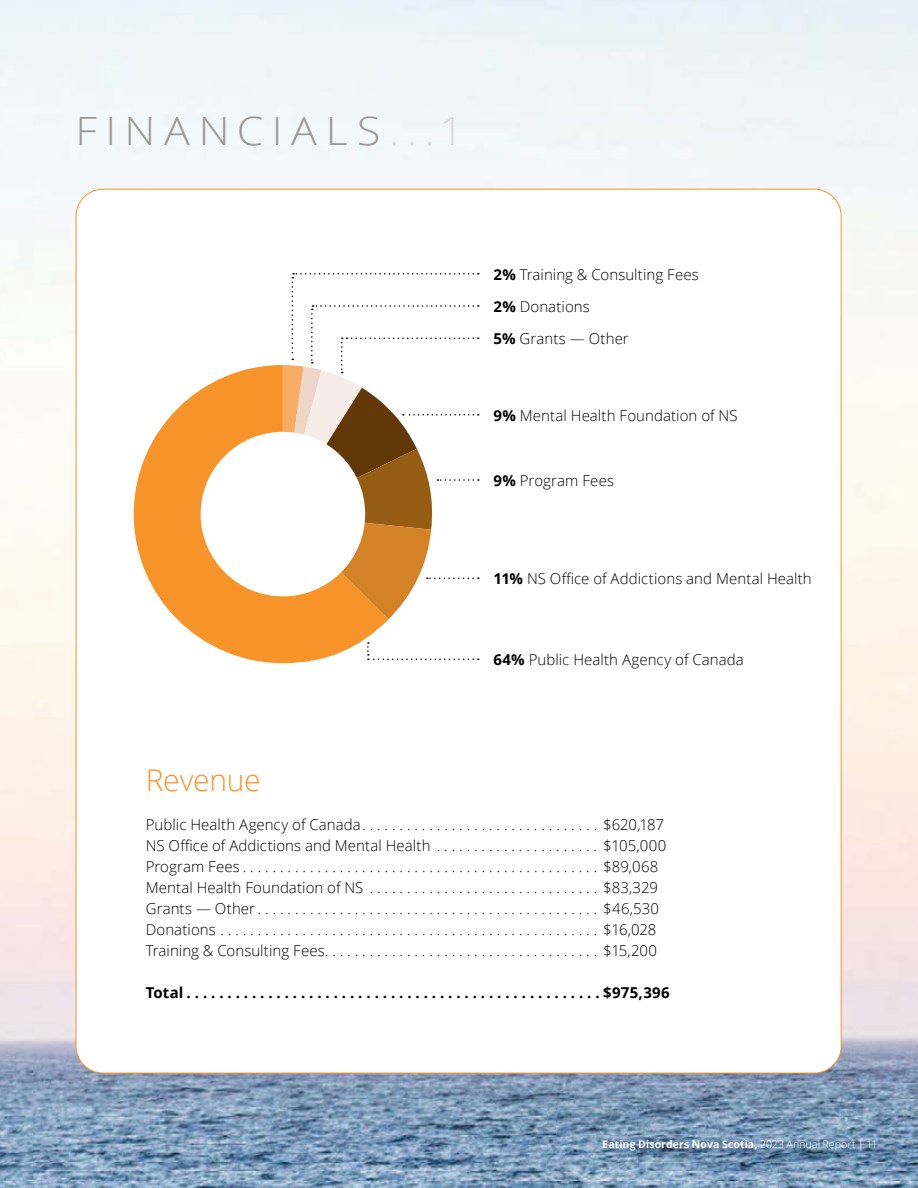
<style>
.page{position:relative;width:918px;height:1188px;background:#fff}
.page>*{position:absolute;margin:0;border:0;box-sizing:border-box;transform-origin:0 0}
.t1{font:300 39px "Open Sans";letter-spacing:.205em;color:#9d9994;scale:1.1 1}
.t2{font:300 30px "Open Sans";letter-spacing:-.01em;color:#f7942a}
.t3{font:300 15px/21px "Open Sans";letter-spacing:.005em;color:#000}
.t4{font:700 15px "Open Sans";letter-spacing:.015em;color:#000}
.t5{font:700 10.5px "Open Sans";letter-spacing:.01em;color:#fff}
.s1{color:#dcd9d7}
.s2{font-weight:700}
.s3{font-weight:300}
</style>
<div class="page">
<img style="left:0;top:0;width:918px;height:1188px">
<div style="left:76px;top:189px;width:765px;height:884px;background:#fff;border-radius:27px"></div>
<svg style="left:134px;top:365px;width:254px;height:298px;fill:#f79429"></svg>
<div style="left:201px;top:432px;width:164px;height:164px;background:#fff;border-radius:50%"></div>
<svg style="left:283px;top:273px;width:196px;height:347px"></svg>
<svg style="left:367px;top:642px;width:112px;height:18px"></svg>
<h1 class="t1" style="left:75px;top:104px;width:354px">FINANCIALS<span class="s1">...1</span></h1>
<p class="t3" style="left:493px;top:263px;width:207px"><span class="s2">2%</span> Training &amp; Consulting Fees</p>
<p class="t3" style="left:493px;top:295px;width:98px"><span class="s2">2%</span> Donations</p>
<p class="t3" style="left:493px;top:328px;width:137px"><span class="s2">5%</span> Grants — Other</p>
<p class="t3" style="left:493px;top:404px;width:246px"><span class="s2">9%</span> Mental Health Foundation of NS</p>
<p class="t3" style="left:493px;top:469px;width:122px"><span class="s2">9%</span> Program Fees</p>
<p class="t3" style="left:493px;top:568px;width:320px"><span class="s2">11%</span> NS Office of Addictions and Mental Health</p>
<p class="t3" style="left:493px;top:649px;width:252px"><span class="s2">64%</span> Public Health Agency of Canada</p>
<h2 class="t2" style="left:146px;top:760px;width:116px">Revenue</h2>
<p class="t3" style="left:146px;top:814px;width:522px">Public Health Agency of Canada . . . . . . . . . . . . . . . . . . . . . . . . . . . . . . . . $620,187<br>NS Office of Addictions and Mental Health . . . . . . . . . . . . . . . . . . . . . . $105,000<br>Program Fees . . . . . . . . . . . . . . . . . . . . . . . . . . . . . . . . . . . . . . . . . . . . . . . . $89,068<br>Mental Health Foundation of NS . . . . . . . . . . . . . . . . . . . . . . . . . . . . . . . $83,329<br>Grants — Other . . . . . . . . . . . . . . . . . . . . . . . . . . . . . . . . . . . . . . . . . . . . . . $46,530<br>Donations . . . . . . . . . . . . . . . . . . . . . . . . . . . . . . . . . . . . . . . . . . . . . . . . . . . $16,028<br>Training &amp; Consulting Fees . . . . . . . . . . . . . . . . . . . . . . . . . . . . . . . . . . . . . $15,200</p>
<p class="t4" style="left:146px;top:982px;width:526px">Total . . . . . . . . . . . . . . . . . . . . . . . . . . . . . . . . . . . . . . . . . . . . . . . . . . $975,396</p>
<p class="t5" style="left:602px;top:1136px;width:277px">Eating Disorders Nova Scotia, <span class="s3">2023 Annual Report | 11</span></p>
</div>
